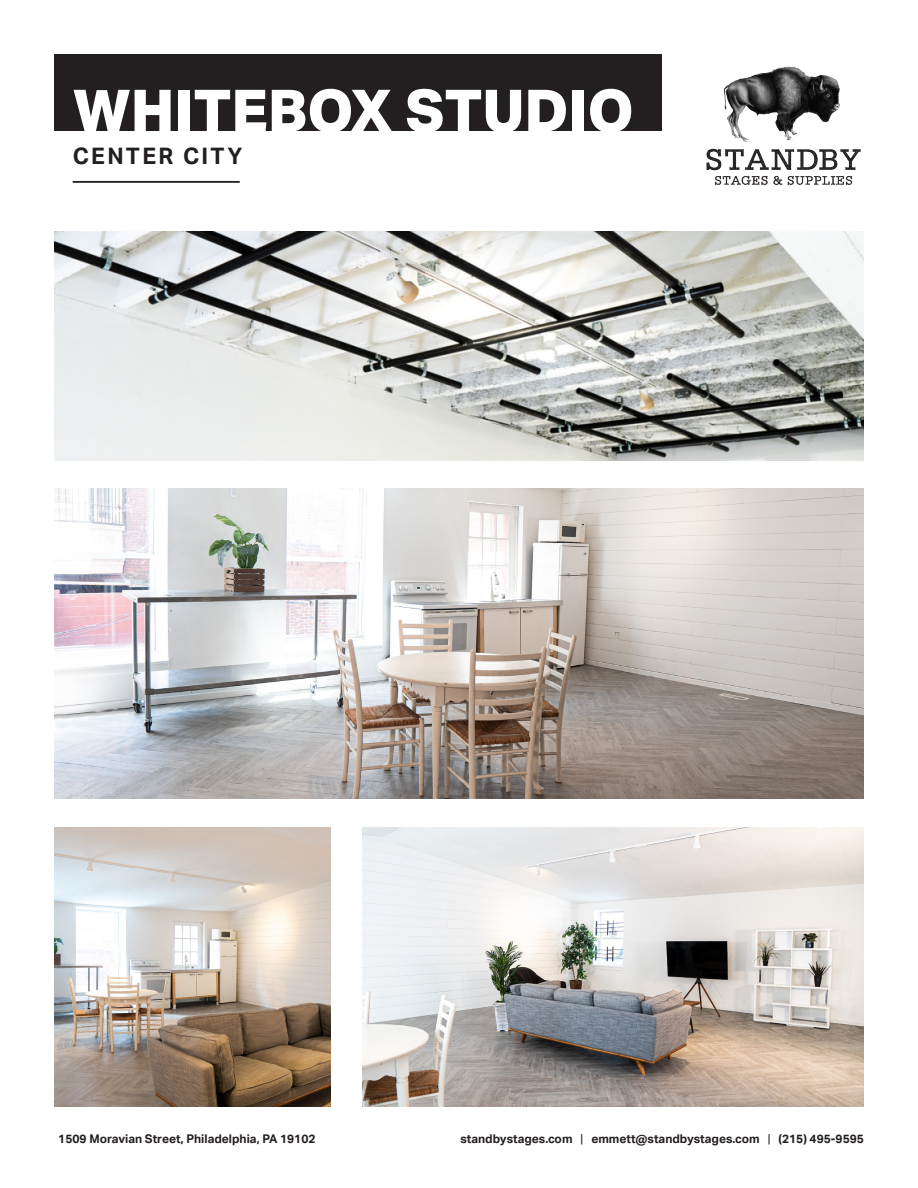
<style>
.page{position:relative;width:918px;height:1188px;background:#fff}
.page>*{position:absolute;margin:0;border:0;box-sizing:border-box;transform-origin:0 0}
.t1{font:800 58.5px "Aktiv Grotesk";color:#fff}
.t2{font:700 22.65px "Aktiv Grotesk";letter-spacing:.1em;color:#231f20}
.t3{font:700 12px "Aktiv Grotesk";color:#231f20}
.s1{font-weight:400}
</style>
<div class="page">
<div style="left:54px;top:54px;width:608px;height:76px;background:#231f20"></div>
<hr style="left:73px;top:181px;width:167px;height:2px;background:#231f20">
<img style="left:706px;top:66px;width:155px;height:119px">
<img style="left:54px;top:231px;width:810px;height:230px">
<img style="left:54px;top:489px;width:810px;height:310px">
<img style="left:54px;top:827px;width:277px;height:280px">
<img style="left:363px;top:827px;width:501px;height:280px">
<p class="t1" style="left:73px;top:77px;width:563px">WHITEBOX STUDIO</p>
<p class="t2" style="left:73px;top:143px;width:171px">CENTER CITY</p>
<p class="t3" style="left:58px;top:1131px;width:259px">1509 Moravian Street, Philadelphia, PA 19102</p>
<p class="t3" style="left:460px;top:1131px;width:405px">standbystages.com <span class="s1">|</span> emmett@standbystages.com <span class="s1">|</span> (215) 495-9595</p>
</div>
